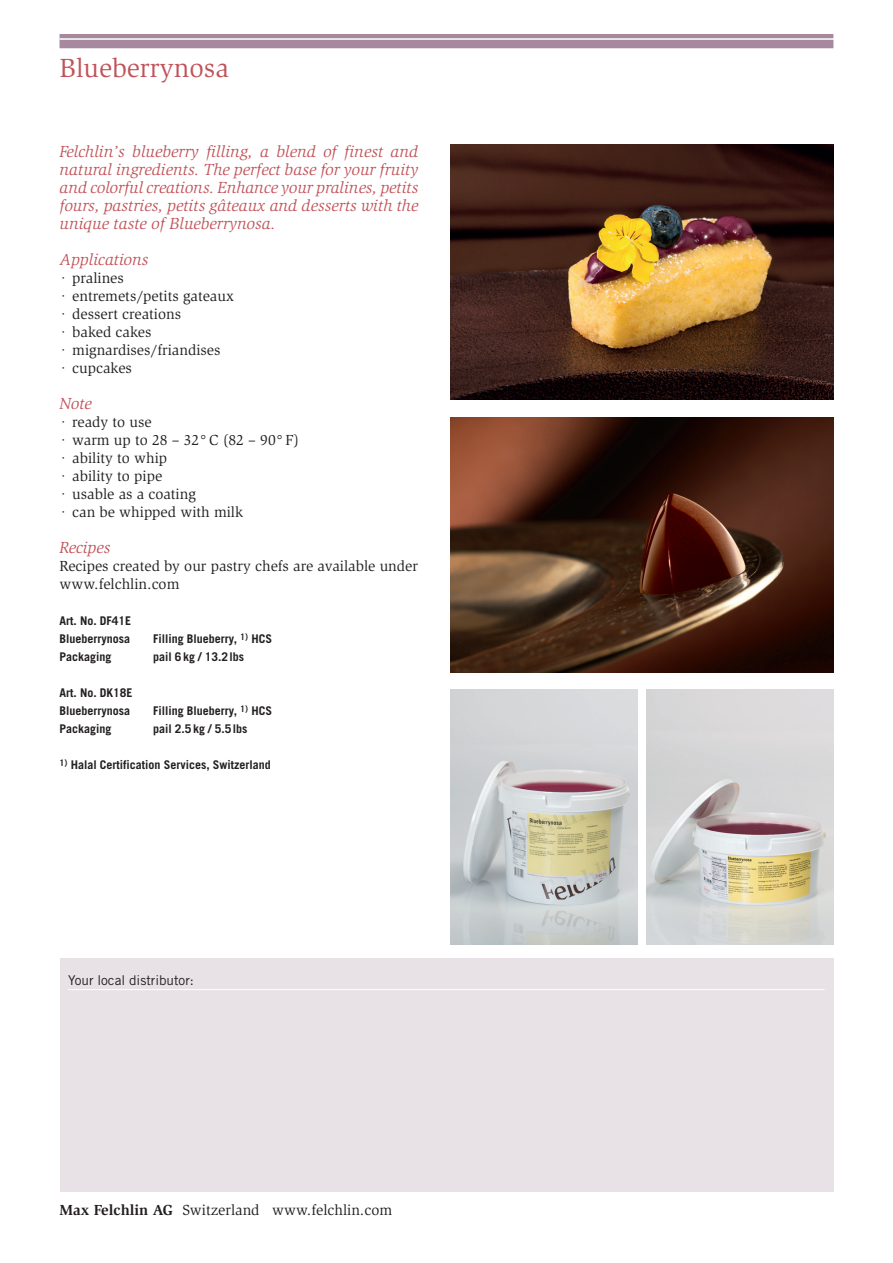
<style>
.page{position:relative;width:893px;height:1263px;background:#fff}
.page>*{position:absolute;margin:0;border:0;box-sizing:border-box;transform-origin:0 0}
.t1{font:27px "Slimbach";color:#c15258}
.t2{font:italic 16.5px/18px "Slimbach";color:#c15258;text-align:justify}
.t3{font:15px/18px "Slimbach";color:#231f20}
.t4{font:13.5px "Trade Gothic";color:#231f20}
.t5{font:700 12px/18px "Trade Gothic";color:#231f20}
.s1{font-weight:700}
</style>
<div class="page">
<div style="left:60px;top:34px;width:773px;height:14px;background:#a6899f"></div>
<hr style="left:60px;top:38px;width:774px;height:2px;background:#fff">
<img style="left:451px;top:145px;width:382px;height:255px">
<div style="left:60px;top:958px;width:773px;height:233px;background:#e8e2e7"></div>
<hr style="left:68px;top:989px;width:757px;height:1px;background:#fff">
<img style="left:451px;top:417px;width:382px;height:255px">
<img style="left:451px;top:690px;width:187px;height:255px">
<img style="left:646px;top:690px;width:187px;height:255px">
<h1 class="t1" style="left:60px;top:52px;width:171px">Blueberrynosa</h1>
<p class="t2" style="left:60px;top:143px;width:360px">Felchlin’s blueberry filling, a blend of finest and natural ingredients. The perfect base for your fruity and colorful creations. Enhance your pralines, petits fours, pastries, petits gâteaux and desserts with the unique taste of Blueberrynosa.</p>
<p class="t2" style="left:60px;top:251px;width:91px">Applications</p>
<p class="t3" style="left:60px;top:269px;width:176px">· pralines<br>· entremets/petits gateaux · dessert creations<br>· baked cakes<br>· mignardises/friandises<br>· cupcakes</p>
<p class="t2" style="left:60px;top:395px;width:34px">Note</p>
<p class="t3" style="left:60px;top:413px;width:241px">· ready to use<br>· warm up to 28 – 32°C (82 – 90°F) · ability to whip<br>· ability to pipe<br>· usable as a coating<br>· can be whipped with milk</p>
<p class="t2" style="left:60px;top:539px;width:53px">Recipes</p>
<p class="t3" style="left:60px;top:557px;width:360px">Recipes created by our pastry chefs are available under www.felchlin.com</p>
<p class="t5" style="left:60px;top:611px;width:73px">Art. No. DF41E<br>Blueberrynosa</p>
<p class="t5" style="left:153px;top:629px;width:121px">Filling Blueberry, <sup>1)</sup> HCS</p>
<p class="t5" style="left:60px;top:647px;width:54px">Packaging</p>
<p class="t5" style="left:153px;top:647px;width:93px">pail 6kg / 13.2lbs</p>
<p class="t5" style="left:60px;top:683px;width:75px">Art. No. DK18E<br>Blueberrynosa</p>
<p class="t5" style="left:153px;top:701px;width:121px">Filling Blueberry, <sup>1)</sup> HCS</p>
<p class="t5" style="left:60px;top:719px;width:54px">Packaging</p>
<p class="t5" style="left:153px;top:719px;width:96px">pail 2.5kg / 5.5lbs</p>
<p class="t5" style="left:60px;top:755px;width:213px"><sup>1)</sup> Halal Certification Services, Switzerland</p>
<p class="t4" style="left:68px;top:972px;width:127px">Your local distributor:</p>
<p class="t3" style="left:60px;top:1201px;width:334px"><span class="s1">Max Felchlin AG</span> Switzerland www.felchlin.com</p>
</div>
